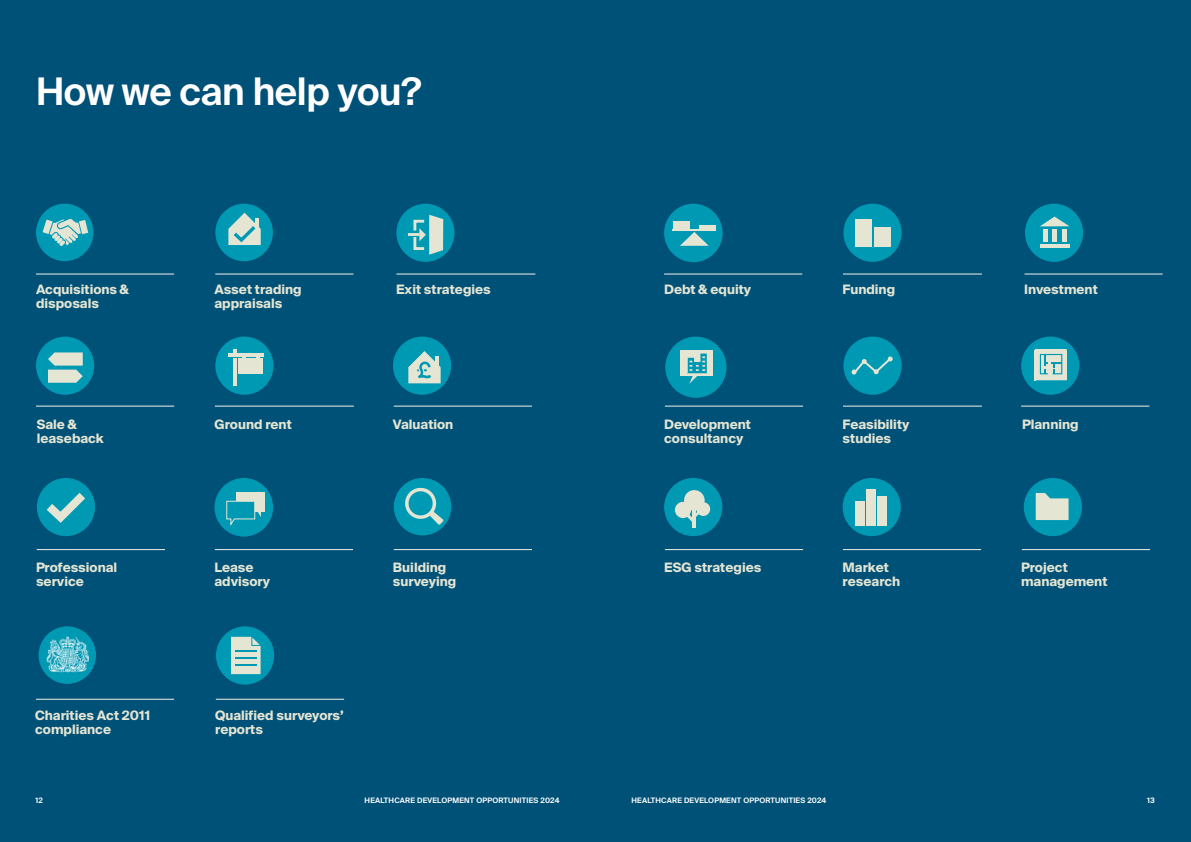
<style>
.page{position:relative;width:1191px;height:842px;background:#005177}
.page>*{position:absolute;margin:0;border:0;box-sizing:border-box;transform-origin:0 0}
.H2_Suisse_Int_l_48pt{font:600 38px "Suisse Intl";letter-spacing:-.01em;color:#fff}
.BYLINE{font:700 13px/14px "Suisse Intl";color:#e4e5d3}
.Suisse_Int_l_7_5pt{font:600 7.5px "Suisse Intl";letter-spacing:.025em;color:#fff}
</style>
<div class="page">
<hr style="left:394px;top:549px;width:138px;height:1px;background:#f1f1e9">
<div style="left:394px;top:478px;width:57px;height:57px;background:#0099b4;border-radius:50%"></div>
<svg style="left:405px;top:486px;width:38px;height:39px"></svg>
<hr style="left:396px;top:274px;width:139px;height:1px;background:#f1f1e9">
<div style="left:396px;top:204px;width:58px;height:58px;background:#0099b4;border-radius:50%"></div>
<svg style="left:405px;top:215px;width:38px;height:40px"></svg>
<hr style="left:843px;top:406px;width:139px;height:1px;background:#f1f1e9">
<div style="left:843px;top:337px;width:58px;height:58px;background:#0099b4;border-radius:50%"></div>
<svg style="left:851px;top:356px;width:42px;height:19px"></svg>
<hr style="left:215px;top:549px;width:138px;height:1px;background:#f1f1e9">
<div style="left:214px;top:478px;width:59px;height:59px;background:#0099b4;border-radius:50%"></div>
<div style="left:236px;top:492px;width:29px;height:19px;background:#e4e5d3"></div>
<svg style="left:226px;top:500px;width:35px;height:26px"></svg>
<hr style="left:665px;top:406px;width:138px;height:1px;background:#f1f1e9">
<div style="left:665px;top:337px;width:61px;height:61px;background:#0099b4;border-radius:50%"></div>
<div style="left:680px;top:351px;width:33px;height:25px;background:#e4e5d3"></div>
<svg style="left:687px;top:354px;width:20px;height:30px"></svg>
<hr style="left:36px;top:699px;width:138px;height:1px;background:#f1f1e9">
<div style="left:39px;top:626px;width:57px;height:58px;background:#0099b4;border-radius:50%"></div>
<img style="left:46px;top:637px;width:42px;height:36px">
<hr style="left:36px;top:274px;width:138px;height:1px;background:#f1f1e9">
<div style="left:36px;top:204px;width:57px;height:57px;background:#0099b4;border-radius:50%"></div>
<svg style="left:43px;top:219px;width:45px;height:27px"></svg>
<hr style="left:664px;top:274px;width:138px;height:1px;background:#f1f1e9">
<div style="left:664px;top:204px;width:58px;height:58px;background:#0099b4;border-radius:50%"></div>
<svg style="left:680px;top:232px;width:28px;height:14px"></svg>
<hr style="left:672px;top:229px;width:44px;height:2px;background:#e4e5d3">
<hr style="left:699px;top:225px;width:16px;height:3px;background:#e4e5d3">
<hr style="left:673px;top:221px;width:16px;height:3px;background:#e4e5d3">
<hr style="left:673px;top:225px;width:16px;height:3px;background:#e4e5d3">
<hr style="left:1021px;top:549px;width:129px;height:1px;background:#f1f1e9">
<div style="left:1023px;top:478px;width:59px;height:58px;background:#0099b4;border-radius:50%"></div>
<svg style="left:1035px;top:493px;width:33px;height:27px"></svg>
<hr style="left:1024px;top:274px;width:138px;height:1px;background:#f1f1e9">
<div style="left:1025px;top:204px;width:58px;height:58px;background:#0099b4;border-radius:50%"></div>
<hr style="left:1043px;top:229px;width:4px;height:13px;background:#e4e5d3">
<div style="left:1052px;top:229px;width:5px;height:13px;background:#e4e5d3"></div>
<div style="left:1061px;top:229px;width:5px;height:13px;background:#e4e5d3"></div>
<hr style="left:1039px;top:244px;width:30px;height:4px;background:#e4e5d3">
<svg style="left:1040px;top:217px;width:29px;height:9px"></svg>
<hr style="left:36px;top:406px;width:138px;height:1px;background:#f1f1e9">
<div style="left:36px;top:337px;width:58px;height:58px;background:#0099b4;border-radius:50%"></div>
<svg style="left:48px;top:352px;width:35px;height:31px"></svg>
<hr style="left:215px;top:406px;width:139px;height:1px;background:#f1f1e9">
<div style="left:215px;top:337px;width:58px;height:58px;background:#0099b4;border-radius:50%"></div>
<hr style="left:233px;top:358px;width:3px;height:28px;background:#e4e5d3">
<hr style="left:228px;top:353px;width:35px;height:4px;background:#e4e5d3">
<div style="left:238px;top:358px;width:25px;height:16px;background:#e4e5d3"></div>
<hr style="left:216px;top:699px;width:128px;height:1px;background:#f1f1e9">
<div style="left:216px;top:626px;width:58px;height:58px;background:#0099b4;border-radius:50%"></div>
<svg style="left:231px;top:636px;width:30px;height:38px"></svg>
<hr style="left:37px;top:549px;width:128px;height:1px;background:#f1f1e9">
<div style="left:37px;top:478px;width:58px;height:58px;background:#0099b4;border-radius:50%"></div>
<svg style="left:38px;top:484px;width:56px;height:44px"></svg>
<hr style="left:1021px;top:406px;width:128px;height:1px;background:#f1f1e9">
<div style="left:1021px;top:337px;width:58px;height:58px;background:#0099b4;border-radius:50%"></div>
<svg style="left:1034px;top:349px;width:33px;height:31px"></svg>
<hr style="left:843px;top:549px;width:138px;height:1px;background:#f1f1e9">
<div style="left:842px;top:478px;width:58px;height:58px;background:#0099b4;border-radius:50%"></div>
<div style="left:855px;top:501px;width:10px;height:24px;background:#e4e5d3"></div>
<div style="left:866px;top:489px;width:10px;height:36px;background:#e4e5d3"></div>
<div style="left:877px;top:496px;width:10px;height:29px;background:#e4e5d3"></div>
<hr style="left:394px;top:406px;width:138px;height:1px;background:#f1f1e9">
<div style="left:393px;top:337px;width:58px;height:58px;background:#0099b4;border-radius:50%"></div>
<svg style="left:408px;top:351px;width:33px;height:32px"></svg>
<hr style="left:215px;top:274px;width:138px;height:1px;background:#f1f1e9">
<div style="left:215px;top:204px;width:58px;height:57px;background:#0099b4;border-radius:50%"></div>
<svg style="left:228px;top:213px;width:33px;height:32px"></svg>
<hr style="left:843px;top:274px;width:139px;height:1px;background:#f1f1e9">
<div style="left:843px;top:204px;width:58px;height:58px;background:#0099b4;border-radius:50%"></div>
<hr style="left:855px;top:220px;width:16px;height:3px;background:#e4e5d3">
<hr style="left:855px;top:227px;width:16px;height:3px;background:#e4e5d3">
<hr style="left:855px;top:223px;width:16px;height:4px;background:#e4e5d3">
<hr style="left:855px;top:231px;width:16px;height:3px;background:#e4e5d3">
<hr style="left:855px;top:235px;width:16px;height:3px;background:#e4e5d3">
<hr style="left:874px;top:227px;width:16px;height:3px;background:#e4e5d3">
<hr style="left:874px;top:231px;width:16px;height:3px;background:#e4e5d3">
<hr style="left:874px;top:235px;width:16px;height:3px;background:#e4e5d3">
<hr style="left:855px;top:239px;width:16px;height:3px;background:#e4e5d3">
<hr style="left:874px;top:239px;width:16px;height:3px;background:#e4e5d3">
<hr style="left:855px;top:244px;width:16px;height:3px;background:#e4e5d3">
<hr style="left:874px;top:244px;width:16px;height:3px;background:#e4e5d3">
<hr style="left:665px;top:549px;width:138px;height:1px;background:#f1f1e9">
<div style="left:664px;top:478px;width:58px;height:58px;background:#0099b4;border-radius:50%"></div>
<div style="left:675px;top:502px;width:16px;height:16px;background:#e4e5d3;border-radius:50%"></div>
<div style="left:684px;top:490px;width:20px;height:21px;background:#e4e5d3;border-radius:50%"></div>
<hr style="left:692px;top:505px;width:4px;height:23px;background:#e4e5d3">
<div style="left:696px;top:502px;width:14px;height:14px;background:#e4e5d3;border-radius:50%"></div>
<svg style="left:685px;top:510px;width:15px;height:12px"></svg>
<p class="H2_Suisse_Int_l_48pt" style="left:36px;top:70px;width:387px">How we can help you?</p>
<p class="BYLINE" style="left:36px;top:282px;width:95px">Acquisitions &amp; disposals</p>
<p class="BYLINE" style="left:664px;top:282px;width:89px">Debt &amp; equity</p>
<p class="BYLINE" style="left:214px;top:282px;width:89px">Asset trading appraisals</p>
<p class="BYLINE" style="left:842px;top:282px;width:54px">Funding</p>
<p class="BYLINE" style="left:396px;top:282px;width:96px">Exit strategies</p>
<p class="BYLINE" style="left:1024px;top:282px;width:75px">Investment</p>
<p class="BYLINE" style="left:37px;top:418px;width:69px">Sale &amp; leaseback</p>
<p class="BYLINE" style="left:214px;top:418px;width:79px">Ground rent</p>
<p class="BYLINE" style="left:393px;top:418px;width:62px">Valuation</p>
<p class="BYLINE" style="left:664px;top:418px;width:88px">Development consultancy</p>
<p class="BYLINE" style="left:842px;top:418px;width:68px">Feasibility studies</p>
<p class="BYLINE" style="left:1022px;top:418px;width:58px">Planning</p>
<p class="BYLINE" style="left:36px;top:560px;width:83px">Professional service</p>
<p class="BYLINE" style="left:214px;top:560px;width:57px">Lease advisory</p>
<p class="BYLINE" style="left:393px;top:560px;width:65px">Building surveying</p>
<p class="BYLINE" style="left:664px;top:560px;width:99px">ESG strategies</p>
<p class="BYLINE" style="left:842px;top:560px;width:59px">Market research</p>
<p class="BYLINE" style="left:1021px;top:560px;width:88px">Project management</p>
<p class="BYLINE" style="left:35px;top:708px;width:117px">Charities Act 2011 compliance</p>
<p class="BYLINE" style="left:215px;top:708px;width:130px">Qualified surveyors’ reports</p>
<p class="Suisse_Int_l_7_5pt" style="left:35px;top:796px;width:9px">12</p>
<p class="Suisse_Int_l_7_5pt" style="left:364px;top:796px;width:196px">HEALTHCARE DEVELOPMENT OPPORTUNITIES 2024</p>
<p class="Suisse_Int_l_7_5pt" style="left:631px;top:796px;width:196px">HEALTHCARE DEVELOPMENT OPPORTUNITIES 2024</p>
<p class="Suisse_Int_l_7_5pt" style="left:1147px;top:796px;width:9px">13</p>
</div>
